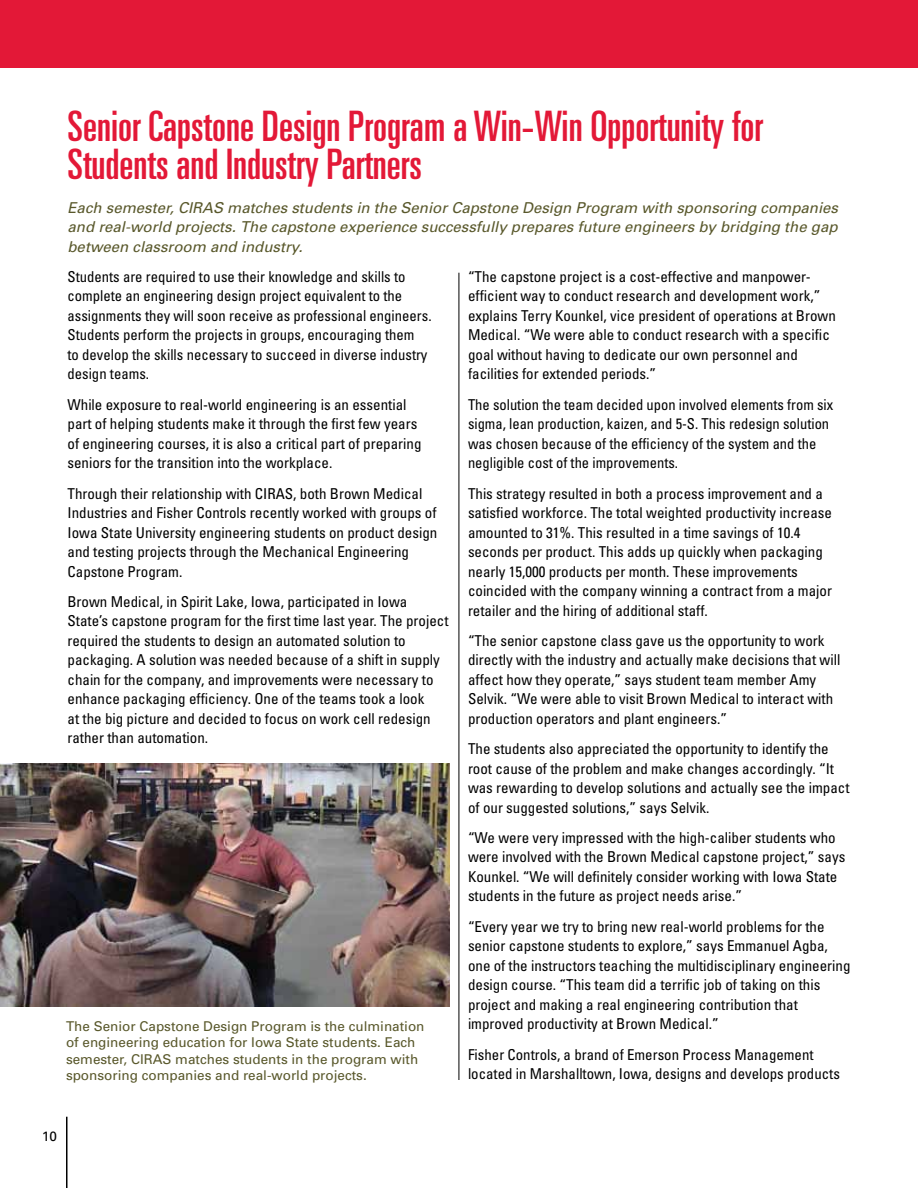
<style>
.page{position:relative;width:918px;height:1188px;background:#fff}
.page>*{position:absolute;margin:0;border:0;box-sizing:border-box;transform-origin:0 0}
.t1{font:ultra-condensed 42px/37.5px "Univers";color:#e31837}
.t2{font:condensed 15px/19.5px "Univers";color:#000}
.t3{font:italic 15px/19.5px "Univers";color:#59582b;text-align:justify}
.t4{font:13.5px/16.5px "Univers";color:#59582b}
.t5{font:13.5px "Univers";color:#000}
</style>
<div class="page">
<div style="left:0;top:0;width:918px;height:68px;background:#e31837"></div>
<img style="left:0;top:764px;width:450px;height:242px">
<hr style="left:459px;top:273px;width:1px;height:807px;background:#000">
<hr style="left:66px;top:1117px;width:2px;height:71px;background:#000">
<h1 class="t1" style="left:68px;top:108px;width:697px">Senior Capstone Design Program a Win-Win Opportunity for<br>Students and Industry Partners</h1>
<p class="t3" style="left:68px;top:198px;width:772px">Each semester, CIRAS matches students in the Senior Capstone Design Program with sponsoring companies and real-world projects. The capstone experience successfully prepares future engineers by bridging the gap between classroom and industry.</p>
<p class="t2" style="left:68px;top:267px;width:366px">Students are required to use their knowledge and skills to complete an engineering design project equivalent to the assignments they will soon receive as professional engineers.<br>Students perform the projects in groups, encouraging them<br>to develop the skills necessary to succeed in diverse industry design teams.</p>
<p class="t2" style="left:68px;top:394px;width:356px">While exposure to real-world engineering is an essential part of helping students make it through the first few years of engineering courses, it is also a critical part of preparing seniors for the transition into the workplace.</p>
<p class="t2" style="left:68px;top:483px;width:371px">Through their relationship with CIRAS, both Brown Medical Industries and Fisher Controls recently worked with groups of Iowa State University engineering students on product design and testing projects through the Mechanical Engineering Capstone Program.</p>
<p class="t2" style="left:68px;top:592px;width:383px">Brown Medical, in Spirit Lake, Iowa, participated in Iowa State’s capstone program for the first time last year. The project required the students to design an automated solution to packaging. A solution was needed because of a shift in supply chain for the company, and improvements were necessary to enhance packaging efficiency. One of the teams took a look<br>at the big picture and decided to focus on work cell redesign rather than automation.</p>
<p class="t4" style="left:66px;top:1017px;width:360px">The Senior Capstone Design Program is the culmination of engineering education for Iowa State students. Each semester, CIRAS matches students in the program with sponsoring companies and real-world projects.</p>
<p class="t2" style="left:468px;top:267px;width:369px">“The capstone project is a cost-effective and manpower&shy;efficient way to conduct research and development work,” explains Terry Kounkel, vice president of operations at Brown Medical. “We were able to conduct research with a specific goal without having to dedicate our own personnel and facilities for extended periods.”</p>
<p class="t2" style="left:468px;top:394px;width:367px">The solution the team decided upon involved elements from six sigma, lean production, kaizen, and 5-S. This redesign solution was chosen because of the efficiency of the system and the negligible cost of the improvements.</p>
<p class="t2" style="left:468px;top:483px;width:366px">This strategy resulted in both a process improvement and a satisfied workforce. The total weighted productivity increase amounted to 31%. This resulted in a time savings of 10.4 seconds per product. This adds up quickly when packaging nearly 15,000 products per month. These improvements coincided with the company winning a contract from a major retailer and the hiring of additional staff.</p>
<p class="t2" style="left:468px;top:631px;width:374px">“The senior capstone class gave us the opportunity to work directly with the industry and actually make decisions that will affect how they operate,” says student team member Amy Selvik. “We were able to visit Brown Medical to interact with production operators and plant engineers.”</p>
<p class="t2" style="left:468px;top:739px;width:383px">The students also appreciated the opportunity to identify the root cause of the problem and make changes accordingly. “It was rewarding to develop solutions and actually see the impact of our suggested solutions,” says Selvik.</p>
<p class="t2" style="left:468px;top:828px;width:379px">“We were very impressed with the high-caliber students who were involved with the Brown Medical capstone project,” says Kounkel. “We will definitely consider working with Iowa State students in the future as project needs arise.”</p>
<p class="t2" style="left:468px;top:916px;width:384px">“Every year we try to bring new real-world problems for the senior capstone students to explore,” says Emmanuel Agba, one of the instructors teaching the multidisciplinary engineering design course. “This team did a terrific job of taking on this project and making a real engineering contribution that improved productivity at Brown Medical.”</p>
<p class="t2" style="left:468px;top:1044px;width:373px">Fisher Controls, a brand of Emerson Process Management located in Marshalltown, Iowa, designs and develops products</p>
<p class="t5" style="left:42px;top:1127px;width:17px">10</p>
</div>
